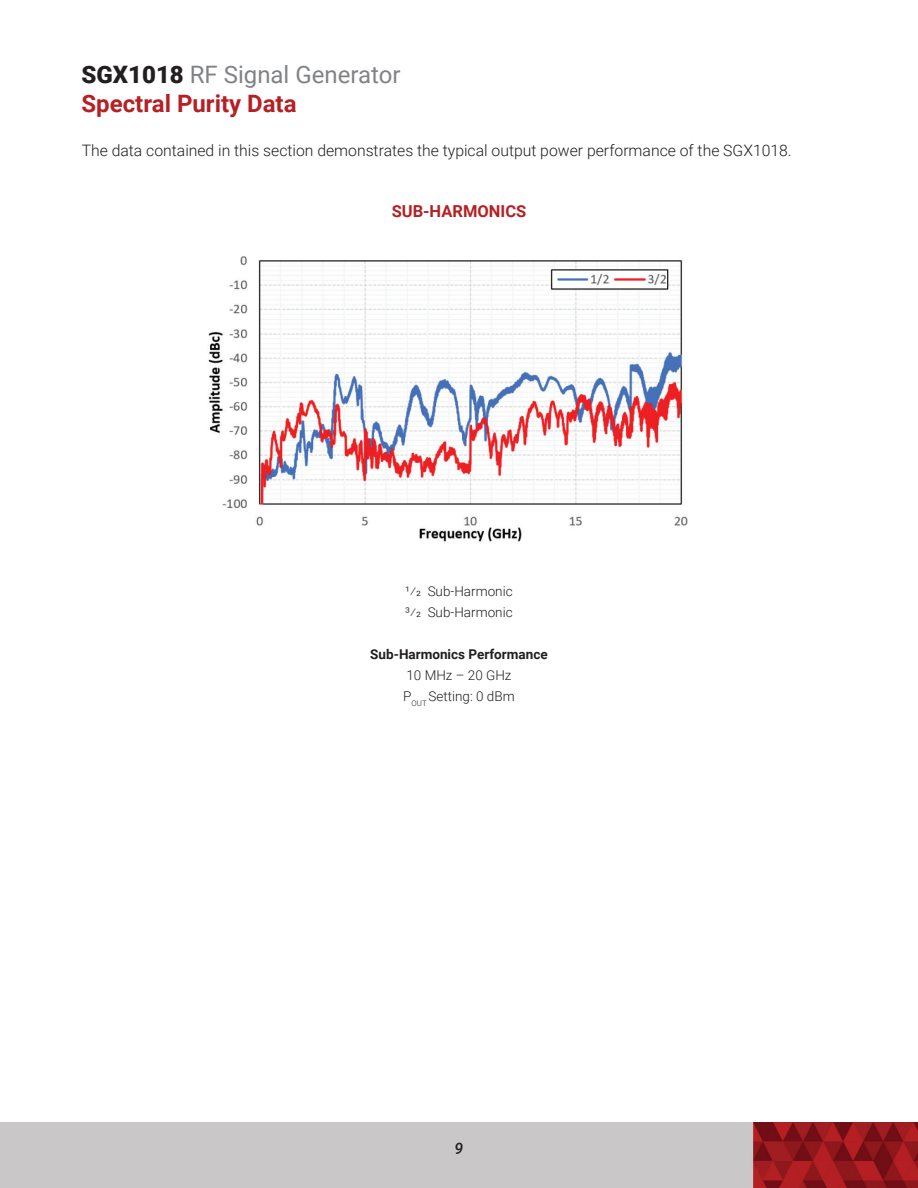
<style>
.page{position:relative;width:918px;height:1188px;background:#fff}
.page>*{position:absolute;margin:0;border:0;box-sizing:border-box;transform-origin:0 0}
.t1{font:700 24px/28.8px "Roboto";color:#b52024}
.t2{font:700 16.5px "Roboto";color:#b52024}
.t3{font:300 15.75px "Roboto";color:#231f20}
.t4{font:italic 500 15.75px "Roboto";color:#231f20}
.t5{font:300 13.5px/21px "Roboto";color:#231f20}
.t6{font:700 13.5px "Roboto";color:#231f20}
.s1{font-weight:900;color:#231f20}
.s2{font-weight:400;color:#808285}
</style>
<div class="page">
<img style="left:208px;top:256px;width:480px;height:286px">
<img style="left:0;top:1123px;width:918px;height:65px">
<h1 class="t1" style="left:82px;top:59px;width:320px"><span class="s1">SGX1018</span> <span class="s2">RF Signal Generator<br></span>Spectral Purity Data</h1>
<p class="t3" style="left:82px;top:139px;width:712px">The data contained in this section demonstrates the typical output power performance of the SGX1018.</p>
<p class="t2" style="left:392px;top:199px;width:136px">SUB-HARMONICS</p>
<p class="t5" style="left:405px;top:580px;width:109px">1/2 Sub-Harmonic<br>3/2 Sub-Harmonic</p>
<p class="t6" style="left:370px;top:645px;width:179px">Sub-Harmonics Performance</p>
<p class="t5" style="left:403px;top:665px;width:113px">10 MHz – 20 GHz<br>P<sub>OUT</sub> Setting: 0 dBm</p>
<p class="t4" style="left:455px;top:1138px;width:10px">9</p>
</div>
